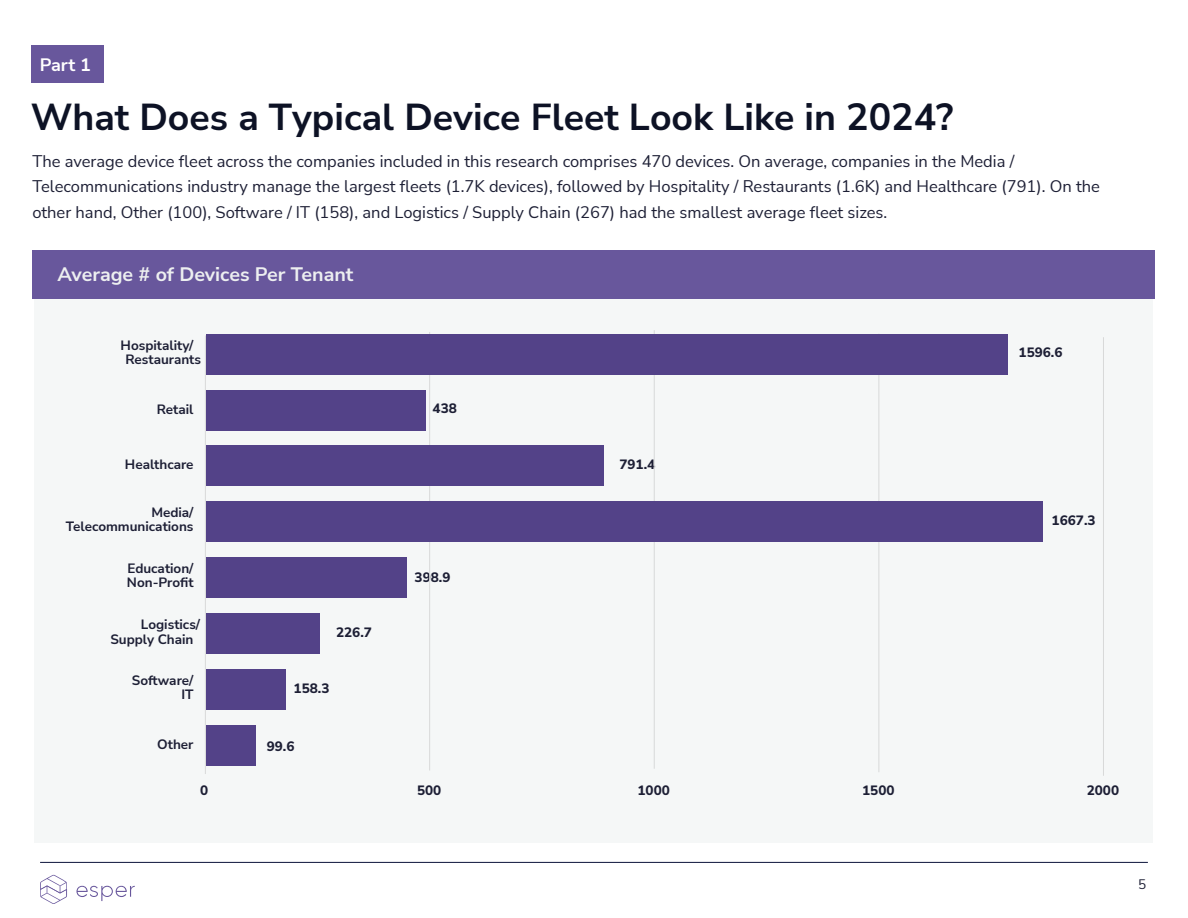
<style>
.page{position:relative;width:1188px;height:918px;background:#fff}
.page>*{position:absolute;margin:0;border:0;box-sizing:border-box;transform-origin:0 0}
.t1{font:700 37.5px "Nunito Sans";color:#0d1225}
.t2{font:700 19.5px "Nunito Sans";color:#edeff0}
.t3{font:700 18px "Nunito Sans";color:#fff}
.t4{font:16.5px/25.5px "Nunito Sans";color:#1d1f35}
.t5{font:700 13.5px/14.2px "Nunito Sans";color:#1d1f35;text-align:right}
.t6{font:800 13.5px "Nunito Sans";color:#1d1f35}
.t7{font:13.5px "Nunito Sans";color:#1d1f35}
</style>
<div class="page">
<svg style="left:76px;top:886px;width:59px;height:15px"></svg>
<svg style="left:40px;top:875px;width:27px;height:29px"></svg>
<hr style="left:40px;top:862px;width:1108px;height:1px;background:#0c133a">
<div style="left:31px;top:45px;width:72px;height:37px;background:#68579c"></div>
<div style="left:35px;top:252px;width:1118px;height:591px;background:#f5f7f7"></div>
<div style="left:32px;top:250px;width:1123px;height:48px;background:#68579c"></div>
<hr style="left:205px;top:335px;width:1px;height:439px;background:#d8d9d9">
<hr style="left:429px;top:332px;width:1px;height:438px;background:#d8d9d9">
<hr style="left:654px;top:330px;width:1px;height:439px;background:#d8d9d9">
<hr style="left:878px;top:334px;width:1px;height:438px;background:#d8d9d9">
<hr style="left:1103px;top:337px;width:1px;height:439px;background:#d8d9d9">
<div style="left:206px;top:334px;width:801px;height:40px;background:#534288"></div>
<div style="left:206px;top:390px;width:220px;height:40px;background:#534288"></div>
<div style="left:206px;top:446px;width:397px;height:40px;background:#534288"></div>
<div style="left:206px;top:502px;width:837px;height:40px;background:#534288"></div>
<div style="left:206px;top:558px;width:200px;height:40px;background:#534288"></div>
<div style="left:206px;top:613px;width:114px;height:41px;background:#534288"></div>
<div style="left:206px;top:669px;width:79px;height:40px;background:#534288"></div>
<div style="left:206px;top:725px;width:50px;height:40px;background:#534288"></div>
<p class="t3" style="left:40px;top:52px;width:53px">Part 1</p>
<h1 class="t1" style="left:31px;top:91px;width:924px">What Does a Typical Device Fleet Look Like in 2024?</h1>
<p class="t4" style="left:32px;top:148px;width:1069px">The average device fleet across the companies included in this research comprises 470 devices. On average, companies in the Media /<br>Telecommunications industry manage the largest fleets (1.7K devices), followed by Hospitality / Restaurants (1.6K) and Healthcare (791). On the other hand, Other (100), Software / IT (158), and Logistics / Supply Chain (267) had the smallest average fleet sizes.</p>
<p class="t2" style="left:58px;top:261px;width:298px">Average # of Devices Per Tenant</p>
<p class="t5" style="left:121px;top:337px;width:82px;text-align:center">Hospitality/<br>Restaurants</p>
<p class="t5" style="left:157px;top:402px;width:38px">Retail</p>
<p class="t5" style="left:125px;top:457px;width:70px">Healthcare</p>
<p class="t5" style="left:66px;top:505px;width:129px">Media/<br>Telecommunications</p>
<p class="t5" style="left:127px;top:561px;width:68px;text-align:left">Education/<br>Non-Profit</p>
<p class="t5" style="left:110px;top:617px;width:91px;text-align:left;text-indent:30px">Logistics/<br>Supply Chain</p>
<p class="t5" style="left:132px;top:672px;width:63px">Software/<br>IT</p>
<p class="t5" style="left:157px;top:736px;width:38px">Other</p>
<p class="t6" style="left:336px;top:623px;width:37px">226.7</p>
<p class="t6" style="left:294px;top:679px;width:37px">158.3</p>
<p class="t6" style="left:267px;top:737px;width:29px">99.6</p>
<p class="t6" style="left:433px;top:399px;width:26px">438</p>
<p class="t6" style="left:415px;top:568px;width:37px">398.9</p>
<p class="t6" style="left:619px;top:455px;width:37px">791.4</p>
<p class="t6" style="left:1019px;top:343px;width:46px">1596.6</p>
<p class="t6" style="left:1052px;top:511px;width:46px">1667.3</p>
<p class="t6" style="left:200px;top:780px;width:10px">0</p>
<p class="t6" style="left:417px;top:780px;width:26px">500</p>
<p class="t6" style="left:638px;top:780px;width:34px">1000</p>
<p class="t6" style="left:862px;top:780px;width:34px">1500</p>
<p class="t6" style="left:1087px;top:780px;width:34px">2000</p>
<p class="t7" style="left:1138px;top:875px;width:10px">5</p>
</div>
